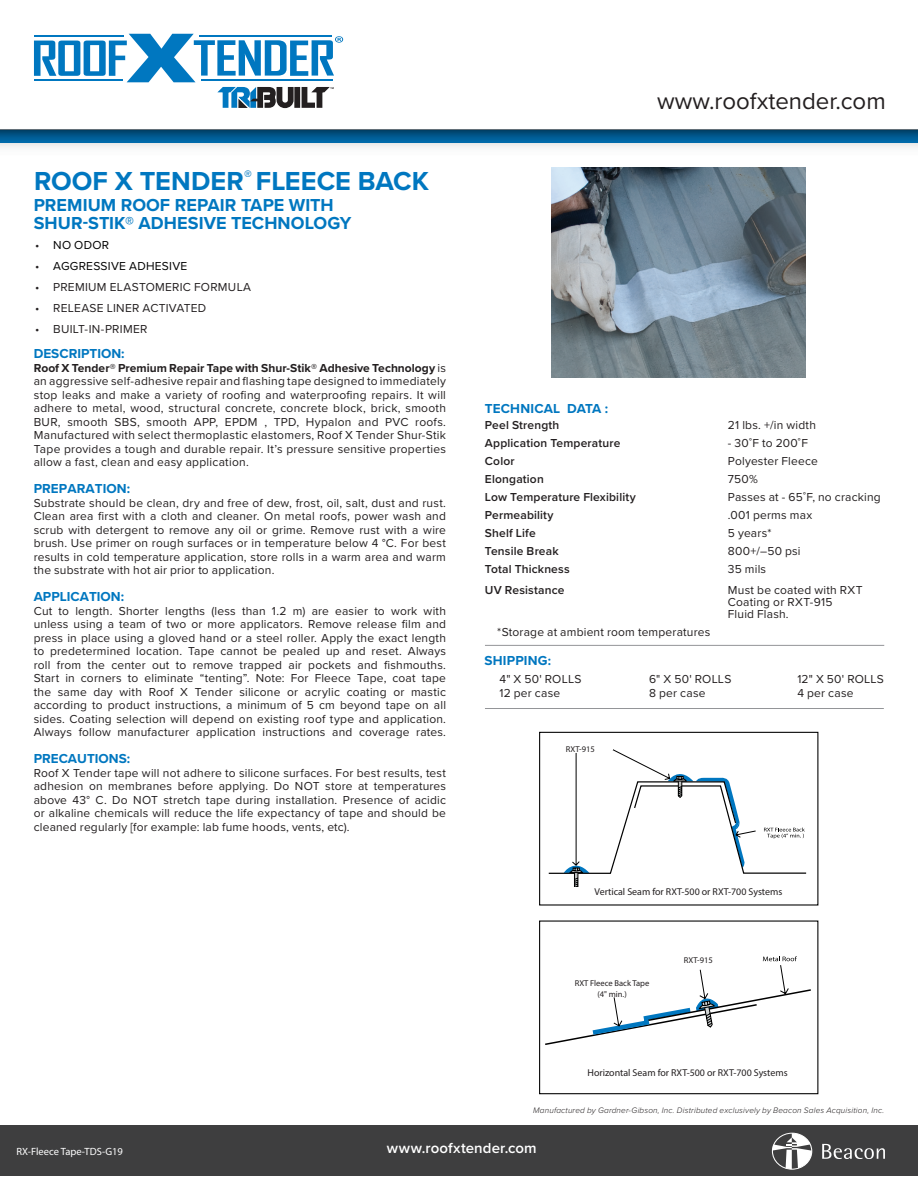
<style>
.page{position:relative;width:918px;height:1188px;background:#fff}
.page>*{position:absolute;margin:0;border:0;box-sizing:border-box;transform-origin:0 0}
.t1{font:700 27px "Proxima Nova";color:#0077c0}
.t2{font:24px "Proxima Nova";color:#231f20}
.t3{font:700 18px "Proxima Nova";letter-spacing:.005em;color:#0077c0}
.t4{font:600 15px "Proxima Nova";letter-spacing:.005em;color:#fff}
.t5{font:700 13.5px "Proxima Nova";color:#0077c0}
.t6{font:12px/13.5px "Proxima Nova";letter-spacing:.015em;color:#231f20;text-align:justify}
.t7{font:600 12px "Proxima Nova";letter-spacing:.015em;color:#231f20}
.t8{font:12px "Proxima Nova";letter-spacing:.02em;color:#000}
.t9{font:10.5px "Myriad Pro";color:#fff}
.TriBuilt_Body{font:9.9px "Myriad Pro";color:#231f20}
.TriBuilt_Body-2{font:8.55px "Myriad Pro";color:#231f20}
.t10{font:italic 300 8.25px "Proxima Nova";letter-spacing:.02em;color:#231f20}
.s1{color:#231f20}
.s2{font-weight:700}
.s3{font-size:13.2px}
</style>
<div class="page">
<svg style="left:0;top:33px;width:918px;height:97px"></svg>
<svg style="left:0;top:130px;width:918px;height:38px"></svg>
<div style="left:0;top:1126px;width:918px;height:50px;background:#3e3e3f"></div>
<svg style="left:822px;top:1144px;width:63px;height:15px"></svg>
<svg style="left:772px;top:1133px;width:40px;height:37px"></svg>
<svg style="left:34px;top:34px;width:309px;height:74px"></svg>
<hr style="left:485px;top:645px;width:399px;height:1px;background:#939598">
<hr style="left:485px;top:708px;width:399px;height:1px;background:#939598">
<div style="left:539px;top:732px;width:279px;height:174px;border:1px solid #000"></div>
<svg style="left:548px;top:749px;width:259px;height:138px"></svg>
<div style="left:539px;top:921px;width:279px;height:173px;border:1px solid #000"></div>
<svg style="left:545px;top:956px;width:266px;height:89px"></svg>
<div style="left:549px;top:735px;width:64px;height:15px;background:#fff"></div>
<img style="left:552px;top:168px;width:254px;height:209px">
<p class="t1" style="left:34px;top:161px;width:396px">ROOF X TENDER<sup>®</sup> FLEECE BACK</p>
<p class="t3" style="left:34px;top:191px;width:301px">PREMIUM ROOF REPAIR TAPE WITH</p>
<p class="t3" style="left:34px;top:210px;width:319px">SHUR-STIK® ADHESIVE TECHNOLOGY</p>
<p class="t8" style="left:35px;top:236px;width:75px"><span class="s1">•</span> NO ODOR</p>
<p class="t8" style="left:35px;top:257px;width:154px"><span class="s1">•</span> AGGRESSIVE ADHESIVE</p>
<p class="t6" style="left:35px;top:280px;width:217px">• PREMIUM ELASTOMERIC FORMULA</p>
<p class="t6" style="left:35px;top:301px;width:172px">• RELEASE LINER ACTIVATED</p>
<p class="t6" style="left:35px;top:322px;width:114px">• BUILT-IN-PRIMER</p>
<p class="t5" style="left:34px;top:344px;width:92px">DESCRIPTION:</p>
<p class="t6" style="left:34px;top:360px;width:414px"><span class="s2">Roof X Tender® Premium Repair Tape with Shur-Stik® Adhesive Technology</span> is an aggressive self-adhesive repair and flashing tape designed to immediately stop leaks and make a variety of roofing and waterproofing repairs. It will adhere to metal, wood, structural concrete, concrete block, brick, smooth BUR, smooth SBS, smooth APP, EPDM , TPD, Hypalon and PVC roofs.<br>Manufactured with select thermoplastic elastomers, Roof X Tender Shur-Stik Tape provides a tough and durable repair. It’s pressure sensitive properties allow a fast, clean and easy application.</p>
<p class="t5" style="left:34px;top:479px;width:98px">PREPARATION:</p>
<p class="t6" style="left:34px;top:495px;width:414px">Substrate should be clean, dry and free of dew, frost, oil, salt, dust and rust.<br>Clean area first with a cloth and cleaner. On metal roofs, power wash and scrub with detergent to remove any oil or grime. Remove rust with a wire brush. Use primer on rough surfaces or in temperature below 4 °C. For best results in cold temperature application, store rolls in a warm area and warm the substrate with hot air prior to application.</p>
<p class="t5" style="left:34px;top:587px;width:92px">APPLICATION:</p>
<p class="t6" style="left:34px;top:603px;width:414px">Cut to length. Shorter lengths (less than 1.2 m) are easier to work with unless using a team of two or more applicators. Remove release film and press in place using a gloved hand or a steel roller. Apply the exact length to predetermined location. Tape cannot be pealed up and reset. Always roll from the center out to remove trapped air pockets and fishmouths.<br>Start in corners to eliminate “tenting”. Note: For Fleece Tape, coat tape the same day with Roof X Tender silicone or acrylic coating or mastic according to product instructions, a minimum of 5 cm beyond tape on all sides. Coating selection will depend on existing roof type and application.<br>Always follow manufacturer application instructions and coverage rates.</p>
<p class="t5" style="left:34px;top:749px;width:98px">PRECAUTIONS:</p>
<p class="t6" style="left:34px;top:765px;width:414px">Roof X Tender tape will not adhere to silicone surfaces. For best results, test adhesion on membranes before applying. Do NOT store at temperatures above 43° C. Do NOT stretch tape during installation. Presence of acidic or alkaline chemicals will reduce the life expectancy of tape and should be cleaned regularly [for example: lab fume hoods, vents, etc).</p>
<p class="t2" style="left:657px;top:84px;width:230px">www.roofxtender.com</p>
<p class="t5" style="left:485px;top:398px;width:125px">TECHNICAL DATA :</p>
<p class="t7" style="left:485px;top:416px;width:76px">Peel Strength</p>
<p class="t6" style="left:728px;top:418px;width:90px">21 lbs. +/in width</p>
<p class="t7" style="left:485px;top:434px;width:137px">Application Temperature</p>
<p class="t6" style="left:728px;top:436px;width:82px">- 30˚F to 200˚F</p>
<p class="t7" style="left:485px;top:452px;width:31px">Color</p>
<p class="t6" style="left:728px;top:454px;width:91px">Polyester Fleece</p>
<p class="t7" style="left:485px;top:470px;width:60px">Elongation</p>
<p class="t6" style="left:728px;top:472px;width:31px">750%</p>
<p class="t7" style="left:485px;top:488px;width:152px">Low Temperature Flexibility</p>
<p class="t6" style="left:728px;top:490px;width:154px">Passes at - 65˚F, no cracking</p>
<p class="t7" style="left:485px;top:506px;width:70px">Permeability</p>
<p class="t6" style="left:728px;top:508px;width:86px">.001 perms max</p>
<p class="t7" style="left:485px;top:524px;width:52px">Shelf Life</p>
<p class="t6" style="left:728px;top:526px;width:45px">5 years*</p>
<p class="t7" style="left:485px;top:542px;width:75px">Tensile Break</p>
<p class="t6" style="left:728px;top:544px;width:74px">800+/–50 psi</p>
<p class="t7" style="left:485px;top:560px;width:86px">Total Thickness</p>
<p class="t6" style="left:728px;top:562px;width:40px">35 mils</p>
<p class="t7" style="left:485px;top:581px;width:81px">UV Resistance</p>
<p class="t6" style="left:728px;top:584px;width:136px;line-height:12px;text-align:left">Must be coated with RXT<br>Coating or RXT-915<br>Fluid Flash.</p>
<p class="t6" style="left:497px;top:625px;width:215px">*Storage at ambient room temperatures</p>
<p class="t5" style="left:485px;top:650px;width:68px">SHIPPING<span class="s3">:</span></p>
<p class="t6" style="left:500px;top:672px;width:83px">4" X 50' ROLLS</p>
<p class="t6" style="left:500px;top:686px;width:62px">12 per case</p>
<p class="TriBuilt_Body-2" style="left:566px;top:744px;width:31px">RXT-915</p>
<p class="t6" style="left:649px;top:672px;width:84px">6" X 50' ROLLS</p>
<p class="t6" style="left:649px;top:686px;width:58px">8 per case</p>
<p class="t6" style="left:797px;top:672px;width:88px">12" X 50' ROLLS</p>
<p class="t6" style="left:797px;top:686px;width:58px">4 per case</p>
<p class="TriBuilt_Body" style="left:594px;top:886px;width:189px">Vertical Seam for RXT-500 or RXT-700 Systems</p>
<p class="TriBuilt_Body-2" style="left:575px;top:978px;width:76px">RXT Fleece Back Tape</p>
<p class="TriBuilt_Body-2" style="left:597px;top:989px;width:31px">(4" min.)</p>
<p class="TriBuilt_Body-2" style="left:684px;top:955px;width:31px">RXT-915</p>
<p class="TriBuilt_Body" style="left:588px;top:1067px;width:202px">Horizontal Seam for RXT-500 or RXT-700 Systems</p>
<p class="t10" style="left:533px;top:1104px;width:353px">Manufactured by Gardner-Gibson, Inc. Distributed exclusively by Beacon Sales Acquisition, Inc.</p>
<p class="t9" style="left:16px;top:1145px;width:108px">RX-Fleece Tape-TDS-G19</p>
<p class="t4" style="left:387px;top:1137px;width:151px">www.roofxtender.com</p>
</div>
